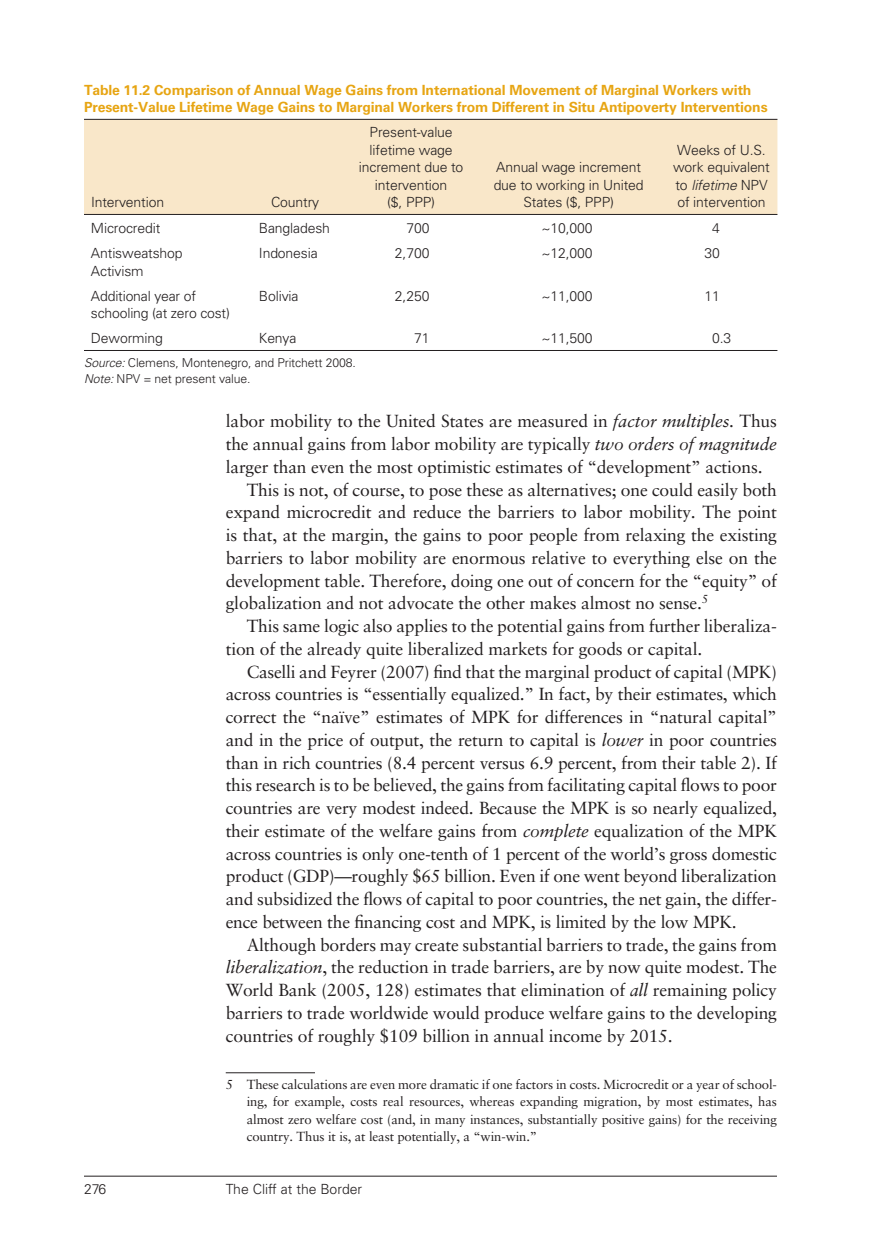
<style>
.page{position:relative;width:882px;height:1260px;background:#fff}
.page>*{position:absolute;margin:0;border:0;box-sizing:border-box;transform-origin:0 0}
.t1{font:17.5px "Sabon";letter-spacing:-.01em;color:#231f20}
.t2{font:300 14px/17.5px "Univers";letter-spacing:-.01em;color:#231f20;text-align:center}
.t3{font:700 14px/17.5px "Univers";letter-spacing:-.01em;color:#e7a513}
.t4{font:13.12px/17.5px "Sabon";letter-spacing:-.01em;color:#231f20;text-align:justify}
.t5{font:300 12.25px/15.8px "Univers";letter-spacing:-.01em;color:#231f20}
.s1{font-style:italic}
</style>
<div class="page">
<hr style="left:84px;top:1176px;width:693px;height:1px;background:#231f20">
<hr style="left:226px;top:1072px;width:89px;height:1px;background:#231f20">
<div style="left:84px;top:120px;width:693px;height:94px;background:#f9e7c9"></div>
<hr style="left:84px;top:119px;width:693px;height:1px;background:#231f20">
<hr style="left:84px;top:214px;width:693px;height:1px;background:#231f20">
<hr style="left:84px;top:350px;width:562px;height:1px;background:#231f20">
<hr style="left:646px;top:350px;width:131px;height:1px;background:#231f20">
<p class="t3" style="left:84px;top:82px;width:685px">Table 11.2 Comparison of Annual Wage Gains from International Movement of Marginal Workers with<br>Present-Value Lifetime Wage Gains to Marginal Workers from Different in Situ Antipoverty Interventions</p>
<p class="t2" style="left:91px;top:195px;width:75px">Intervention</p>
<p class="t2" style="left:271px;top:195px;width:50px">Country</p>
<p class="t2" style="left:359px;top:125px;width:106px">Present-value lifetime wage increment due to intervention<br>($, PPP)</p>
<p class="t2" style="left:494px;top:160px;width:152px">Annual wage increment due to working in United<br>States ($, PPP)</p>
<p class="t2" style="left:673px;top:143px;width:98px">Weeks of U.S. work equivalent to <span class="s1">lifetime</span> NPV of intervention</p>
<p class="t2" style="left:91px;top:220px;width:71px">Microcredit</p>
<p class="t2" style="left:259px;top:220px;width:73px">Bangladesh</p>
<p class="t2" style="left:406px;top:220px;width:25px">700</p>
<p class="t2" style="left:541px;top:220px;width:53px">~10,000</p>
<p class="t2" style="left:712px;top:220px;width:9px">4</p>
<p class="t2" style="left:91px;top:246px;width:93px;text-align:left">Antisweatshop<br>Activism</p>
<p class="t2" style="left:259px;top:246px;width:60px">Indonesia</p>
<p class="t2" style="left:395px;top:246px;width:36px">2,700</p>
<p class="t2" style="left:541px;top:246px;width:53px">~12,000</p>
<p class="t2" style="left:705px;top:246px;width:17px">30</p>
<p class="t2" style="left:91px;top:288px;width:140px;text-align:left">Additional year of schooling (at zero cost)</p>
<p class="t2" style="left:259px;top:288px;width:41px">Bolivia</p>
<p class="t2" style="left:395px;top:288px;width:36px">2,250</p>
<p class="t2" style="left:541px;top:288px;width:53px">~11,000</p>
<p class="t2" style="left:705px;top:288px;width:17px">11</p>
<p class="t2" style="left:91px;top:331px;width:74px">Deworming</p>
<p class="t2" style="left:259px;top:331px;width:39px">Kenya</p>
<p class="t2" style="left:414px;top:331px;width:17px">71</p>
<p class="t2" style="left:541px;top:331px;width:53px">~11,500</p>
<p class="t2" style="left:712px;top:331px;width:21px">0.3</p>
<p class="t5" style="left:84px;top:356px;width:274px"><span class="s1">Source:</span> Clemens, Montenegro, and Pritchett 2008.<br><span class="s1">Note:</span> NPV = net present value.</p>
<p class="t1" style="left:226px;top:414px;width:553px">labor mobility to the United States are measured in <span class="s1">factor multiples.</span> Thus</p>
<p class="t1" style="left:226px;top:437px;width:553px">the annual gains from labor mobility are typically <span class="s1">two orders of magnitude</span></p>
<p class="t1" style="left:226px;top:459px;width:538px">larger than even the most optimistic estimates of “development” actions.</p>
<p class="t1" style="left:247px;top:482px;width:532px">This is not, of course, to pose these as alternatives; one could easily both</p>
<p class="t1" style="left:226px;top:505px;width:553px">expand microcredit and reduce the barriers to labor mobility. The point</p>
<p class="t1" style="left:226px;top:528px;width:553px">is that, at the margin, the gains to poor people from relaxing the existing</p>
<p class="t1" style="left:226px;top:550px;width:553px">barriers to labor mobility are enormous relative to everything else on the</p>
<p class="t1" style="left:226px;top:573px;width:553px">development table. Therefore, doing one out of concern for the “equity” of</p>
<p class="t1" style="left:226px;top:596px;width:484px">globalization and not advocate the other makes almost no sense.<sup>5</sup></p>
<p class="t1" style="left:247px;top:619px;width:532px">This same logic also applies to the potential gains from further liberaliza-</p>
<p class="t1" style="left:226px;top:641px;width:478px">tion of the already quite liberalized markets for goods or capital.</p>
<p class="t1" style="left:247px;top:664px;width:532px">Caselli and Feyrer (2007) find that the marginal product of capital (MPK)</p>
<p class="t1" style="left:226px;top:687px;width:553px">across countries is “essentially equalized.” In fact, by their estimates, which</p>
<p class="t1" style="left:226px;top:710px;width:553px">correct the “naïve” estimates of MPK for differences in “natural capital”</p>
<p class="t1" style="left:226px;top:732px;width:553px">and in the price of output, the return to capital is <span class="s1">lower</span> in poor countries</p>
<p class="t1" style="left:226px;top:755px;width:553px">than in rich countries (8.4 percent versus 6.9 percent, from their table 2). If</p>
<p class="t1" style="left:226px;top:778px;width:553px">this research is to be believed, the gains from facilitating capital flows to poor</p>
<p class="t1" style="left:226px;top:801px;width:553px">countries are very modest indeed. Because the MPK is so nearly equalized,</p>
<p class="t1" style="left:226px;top:823px;width:553px">their estimate of the welfare gains from <span class="s1">complete</span> equalization of the MPK</p>
<p class="t1" style="left:226px;top:846px;width:553px">across countries is only one-tenth of 1 percent of the world’s gross domestic</p>
<p class="t1" style="left:226px;top:869px;width:553px">product (GDP)—roughly $65 billion. Even if one went beyond liberalization</p>
<p class="t1" style="left:226px;top:892px;width:553px">and subsidized the flows of capital to poor countries, the net gain, the differ-</p>
<p class="t1" style="left:226px;top:914px;width:512px">ence between the financing cost and MPK, is limited by the low MPK.</p>
<p class="t1" style="left:247px;top:937px;width:532px">Although borders may create substantial barriers to trade, the gains from</p>
<p class="t1" style="left:226px;top:960px;width:553px"><span class="s1">liberalization</span>, the reduction in trade barriers, are by now quite modest. The</p>
<p class="t1" style="left:226px;top:983px;width:553px">World Bank (2005, 128) estimates that elimination of <span class="s1">all</span> remaining policy</p>
<p class="t1" style="left:226px;top:1005px;width:553px">barriers to trade worldwide would produce welfare gains to the developing</p>
<p class="t1" style="left:226px;top:1028px;width:449px">countries of roughly $109 billion in annual income by 2015.</p>
<p class="t4" style="left:247px;top:1077px;width:532px;text-indent:-21px">5 These calculations are even more dramatic if one factors in costs. Microcredit or a year of school&shy;ing, for example, costs real resources, whereas expanding migration, by most estimates, has almost zero welfare cost (and, in many instances, substantially positive gains) for the receiving country. Thus it is, at least potentially, a “win-win.”</p>
<p class="t2" style="left:84px;top:1182px;width:24px">276</p>
<p class="t2" style="left:226px;top:1182px;width:138px">The Cliff at the Border</p>
</div>
